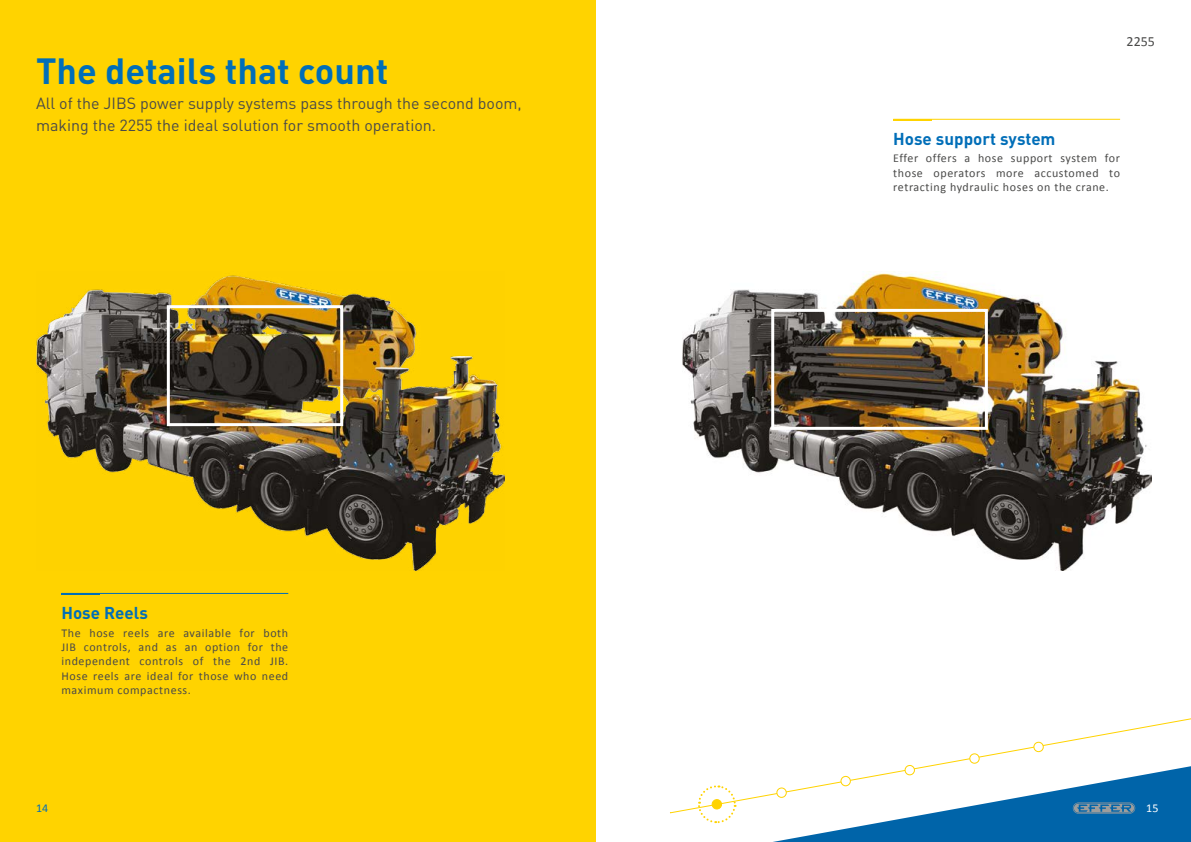
<style>
.page{position:relative;width:1191px;height:842px;background:#fff}
.page>*{position:absolute;margin:0;border:0;box-sizing:border-box;transform-origin:0 0}
.t1{font:700 36px "DIN Pro";color:#006eb8}
.t2{font:700 17px "DIN Pro";color:#006eb8}
.t3{font:16px/22px "DIN Pro";color:#4a4a49}
.t4{font:14px "Calibri";color:#4a4a49}
.t5{font:12px/14.4px "Calibri";letter-spacing:.05em;color:#4a4a49;text-align:justify}
.t6{font:12px "Calibri";color:#006eb8}
.t7{font:12px "Calibri";color:#fff}
</style>
<div class="page">
<div style="left:0;top:0;width:595px;height:842px;background:#ffd300"></div>
<img style="left:36px;top:275px;width:469px;height:295px">
<div style="left:167px;top:305px;width:176px;height:121px;border:3px solid #fff"></div>
<img style="left:682px;top:273px;width:469px;height:297px">
<div style="left:771px;top:309px;width:217px;height:121px;border:3px solid #fff"></div>
<hr style="left:61px;top:593px;width:227px;height:1px;background:#006eb8">
<hr style="left:61px;top:593px;width:39px;height:2px;background:#006eb8">
<hr style="left:893px;top:119px;width:227px;height:1px;background:#ffd300">
<hr style="left:893px;top:119px;width:38px;height:2px;background:#ffd300">
<svg style="left:773px;top:814px;width:418px;height:28px"></svg>
<svg style="left:670px;top:718px;width:521px;height:96px"></svg>
<div style="left:905px;top:765px;width:9px;height:10px;background:#fff;border-radius:50%"></div>
<div style="left:904px;top:765px;width:11px;height:10px;border:1px solid #ffd300;border-radius:50%"></div>
<svg style="left:697px;top:784px;width:39px;height:40px"></svg>
<div style="left:776px;top:788px;width:10px;height:9px;background:#fff;border-radius:50%"></div>
<div style="left:776px;top:787px;width:11px;height:11px;border:1px solid #ffd300;border-radius:50%"></div>
<div style="left:840px;top:776px;width:10px;height:10px;background:#fff;border-radius:50%"></div>
<div style="left:840px;top:776px;width:11px;height:10px;border:1px solid #ffd300;border-radius:50%"></div>
<div style="left:969px;top:754px;width:10px;height:9px;background:#fff;border-radius:50%"></div>
<div style="left:969px;top:753px;width:11px;height:11px;border:1px solid #ffd300;border-radius:50%"></div>
<svg style="left:1033px;top:742px;width:10px;height:10px"></svg>
<div style="left:1033px;top:741px;width:11px;height:11px;border:1px solid #ffd300;border-radius:50%"></div>
<h1 class="t1" style="left:36px;top:47px;width:354px">The details that count</h1>
<h3 class="t3" style="left:36px;top:92px;width:487px">All of the JIBS power supply systems pass through the second boom, making the 2255 the ideal solution for smooth operation.</h3>
<h2 class="t2" style="left:61px;top:602px;width:88px">Hose Reels</h2>
<p class="t5" style="left:61px;top:625px;width:228px">The hose reels are available for both JIB controls, and as an option for the independent controls of the 2nd JIB.<br>Hose reels are ideal for those who need maximum compactness.</p>
<p class="t4" style="left:1126px;top:32px;width:30px">2255</p>
<h2 class="t2" style="left:893px;top:127px;width:164px">Hose support system</h2>
<p class="t5" style="left:893px;top:151px;width:228px">Effer offers a hose support system for those operators more accustomed to retracting hydraulic hoses on the crane.</p>
<p class="t6" style="left:36px;top:799px;width:14px">14</p>
<p class="t7" style="left:1146px;top:799px;width:14px">15</p>
</div>
